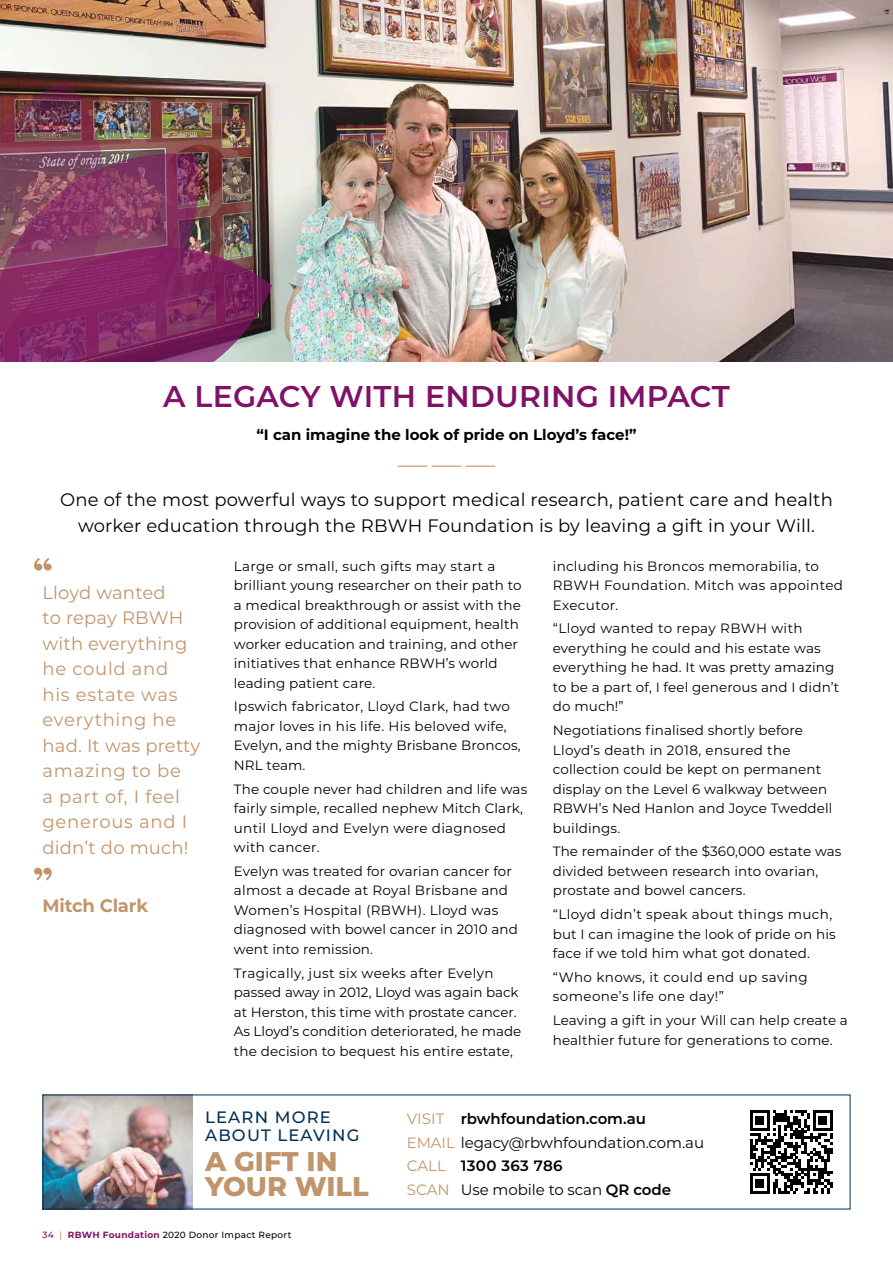
<style>
.page{position:relative;width:893px;height:1263px;background:#fff}
.page>*{position:absolute;margin:0;border:0;box-sizing:border-box;transform-origin:0 0}
.t1{font:600 30px "Montserrat";letter-spacing:.01em;color:#811167}
.t2{font:800 27px/25.5px "Montserrat";color:#c1956c}
.t3{font:18px/25.5px "Montserrat";letter-spacing:.01em;color:#000;text-align:center}
.t4{font:18px/25.5px "Montserrat";letter-spacing:.025em;color:#c1956c}
.t5{font:700 18px "Montserrat";letter-spacing:-.01em;color:#c1956c}
.t6{font:500 16.5px/18px "Montserrat";letter-spacing:.07em;color:#003058}
.t7{font:15px/23.7px "Montserrat";letter-spacing:-.005em;color:#000}
.t8{font:700 15px "Montserrat";color:#000}
.t9{font:13.5px/19.5px "Montserrat";letter-spacing:.01em;color:#000}
.t10{font:13.5px/19.5px "Montserrat";letter-spacing:.03em;color:#000}
.t11{font:500 9px "Montserrat";letter-spacing:.03em;color:#000}
.s1{color:#811167}
.s2{color:#c1956c}
.s3{font-weight:700;color:#811167}
.s4{font-weight:600}
</style>
<div class="page">
<img style="left:45px;top:1096px;width:148px;height:111px">
<img style="left:0;top:0;width:893px;height:362px">
<svg style="left:398px;top:466px;width:97px;height:1px"></svg>
<svg style="left:34px;top:558px;width:18px;height:13px"></svg>
<svg style="left:34px;top:868px;width:18px;height:12px"></svg>
<img style="left:0;top:80px;width:272px;height:282px">
<svg style="left:750px;top:1110px;width:83px;height:83px"></svg>
<h1 class="t1" style="left:163px;top:375px;width:568px">A LEGACY WITH ENDURING IMPACT</h1>
<p class="t8" style="left:256px;top:423px;width:382px">“I can imagine the look of pride on Lloyd’s face!”</p>
<h3 class="t3" style="left:60px;top:487px;width:774px">One of the most powerful ways to support medical research, patient care and health worker education through the RBWH Foundation is by leaving a gift in your Will.</h3>
<p class="t9" style="left:234px;top:556px;width:289px">Large or small, such gifts may start a brilliant young researcher on their path to a medical breakthrough or assist with the provision of additional equipment, health worker education and training, and other initiatives that enhance RBWH’s world leading patient care.</p>
<p class="t9" style="left:234px;top:696px;width:288px">Ipswich fabricator, Lloyd Clark, had two major loves in his life. His beloved wife, Evelyn, and the mighty Brisbane Broncos, NRL team.</p>
<p class="t9" style="left:234px;top:779px;width:295px">The couple never had children and life was fairly simple, recalled nephew Mitch Clark, until Lloyd and Evelyn were diagnosed with cancer.</p>
<p class="t9" style="left:234px;top:861px;width:286px">Evelyn was treated for ovarian cancer for almost a decade at Royal Brisbane and Women’s Hospital (RBWH). Lloyd was diagnosed with bowel cancer in 2010 and went into remission.</p>
<p class="t9" style="left:234px;top:963px;width:289px">Tragically, just six weeks after Evelyn passed away in 2012, Lloyd was again back at Herston, this time with prostate cancer.<br>As Lloyd’s condition deteriorated, he made the decision to bequest his entire estate,</p>
<p class="t9" style="left:553px;top:555px;width:292px">including his Broncos memorabilia, to<br>RBWH Foundation. Mitch was appointed<br>Executor.</p>
<p class="t9" style="left:553px;top:618px;width:288px">“Lloyd wanted to repay RBWH with everything he could and his estate was everything he had. It was pretty amazing to be a part of, I feel generous and I didn’t do much!”</p>
<p class="t9" style="left:553px;top:720px;width:281px">Negotiations finalised shortly before Lloyd’s death in 2018, ensured the collection could be kept on permanent display on the Level 6 walkway between RBWH’s Ned Hanlon and Joyce Tweddell buildings.</p>
<p class="t9" style="left:553px;top:841px;width:290px">The remainder of the $360,000 estate was divided between research into ovarian, prostate and bowel cancers.</p>
<p class="t9" style="left:553px;top:904px;width:284px">“Lloyd didn’t speak about things much, but I can imagine the look of pride on his face if we told him what got donated.</p>
<p class="t10" style="left:553px;top:967px;width:256px">“Who knows, it could end up saving someone’s life one day!”</p>
<p class="t9" style="left:553px;top:1010px;width:297px">Leaving a gift in your Will can help create a healthier future for generations to come.</p>
<h3 class="t4" style="left:43px;top:579px;width:159px">Lloyd wanted<br>to repay RBWH with everything he could and<br>his estate was everything he had. It was pretty amazing to be<br>a part of, I feel generous and I didn’t do much!</h3>
<h3 class="t5" style="left:43px;top:892px;width:107px">Mitch Clark</h3>
<p class="t6" style="left:205px;top:1107px;width:156px">LEARN MORE<br>ABOUT LEAVING</p>
<h2 class="t2" style="left:205px;top:1147px;width:165px">A GIFT IN<br>YOUR WILL</h2>
<p class="t11" style="left:43px;top:1228px;width:250px"><span class="s1">34</span> <span class="s2">|</span> <span class="s3">RBWH Foundation</span> 2020 Donor Impact Report</p>
<p class="t7" style="left:407px;top:1106px;width:299px"><span class="s2">VISIT</span> <span class="s4">rbwhfoundation.com.au<br></span><span class="s2">EMAIL</span> legacy@rbwhfoundation.com.au<br><span class="s2">CALL</span> <span class="s4">1300 363 786<br></span><span class="s2">SCAN</span> Use mobile to scan <span class="s4">QR code</span></p>
</div>
